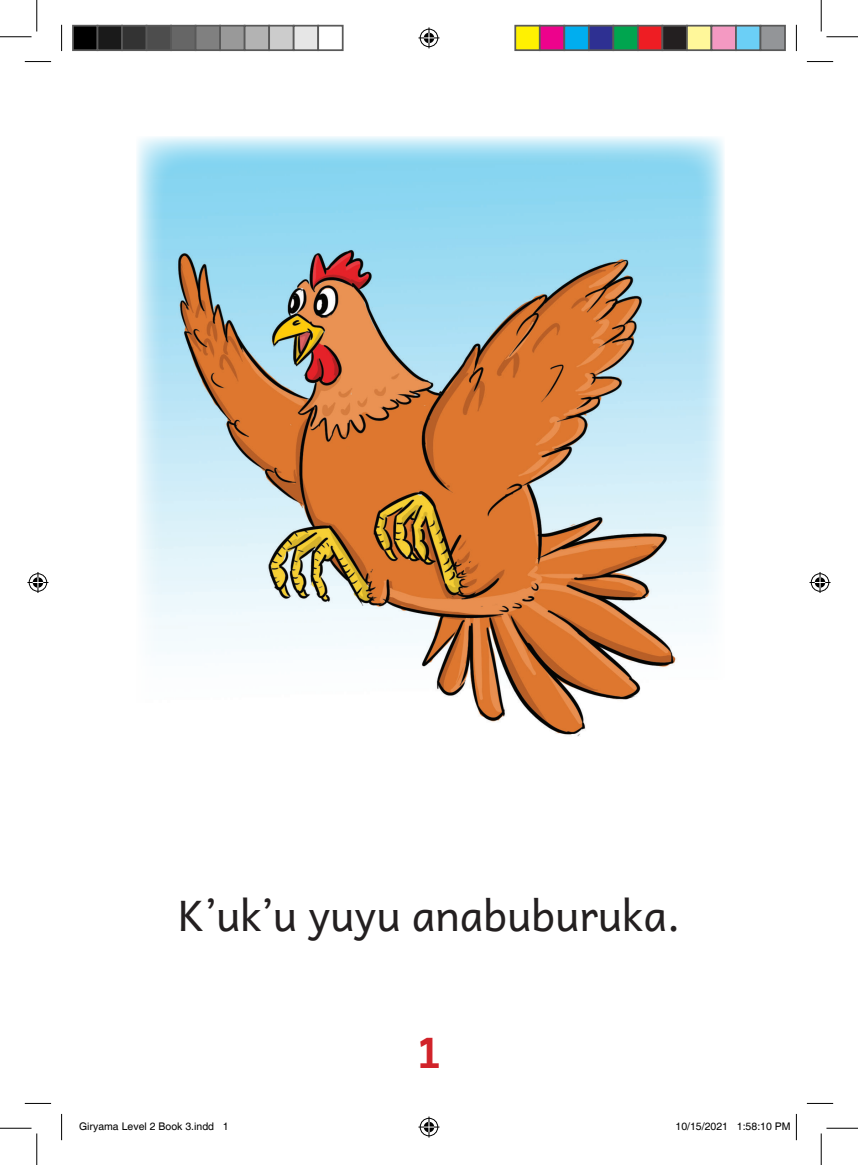
<style>
.page{position:relative;width:858px;height:1165px;background:#fff}
.page>*{position:absolute;margin:0;border:0;box-sizing:border-box;transform-origin:0 0}
.Body_Text{font:42px "Andika New Basic";color:#231f20}
.t1{font:700 42px "Andika New Basic";color:#d1232a}
.t2{font:10.5px "Helvetica";color:#000}
</style>
<div class="page">
<img style="left:136px;top:137px;width:588px;height:600px">
<svg style="left:25px;top:61px;width:26px;height:1px"></svg>
<svg style="left:806px;top:61px;width:26px;height:1px"></svg>
<svg style="left:25px;top:1103px;width:26px;height:1px"></svg>
<svg style="left:806px;top:1103px;width:26px;height:1px"></svg>
<svg style="left:61px;top:25px;width:1px;height:26px"></svg>
<svg style="left:61px;top:1114px;width:1px;height:26px"></svg>
<svg style="left:795px;top:25px;width:1px;height:26px"></svg>
<hr style="left:0;top:36px;width:32px;height:1px;background:#000">
<hr style="left:826px;top:36px;width:31px;height:1px;background:#000">
<hr style="left:0;top:1128px;width:32px;height:1px;background:#000">
<hr style="left:826px;top:1128px;width:31px;height:1px;background:#000">
<hr style="left:36px;top:0;width:1px;height:32px;background:#000">
<hr style="left:36px;top:1133px;width:1px;height:32px;background:#000">
<hr style="left:820px;top:0;width:1px;height:32px;background:#000">
<hr style="left:820px;top:1133px;width:1px;height:32px;background:#000">
<svg style="left:418px;top:27px;width:21px;height:21px"></svg>
<svg style="left:418px;top:1116px;width:21px;height:21px"></svg>
<svg style="left:27px;top:572px;width:21px;height:21px"></svg>
<svg style="left:809px;top:572px;width:21px;height:21px"></svg>
<div style="left:73px;top:26px;width:24px;height:24px;background:#000"></div>
<div style="left:72px;top:25px;width:26px;height:26px;border:2px solid #595959"></div>
<div style="left:97px;top:26px;width:25px;height:24px;background:#1a1a1a"></div>
<div style="left:97px;top:25px;width:26px;height:26px;border:2px solid #595959"></div>
<div style="left:122px;top:26px;width:24px;height:24px;background:#333"></div>
<div style="left:121px;top:25px;width:26px;height:26px;border:2px solid #595959"></div>
<div style="left:146px;top:26px;width:25px;height:24px;background:#4d4d4d"></div>
<div style="left:146px;top:25px;width:26px;height:26px;border:2px solid #595959"></div>
<div style="left:171px;top:26px;width:24px;height:24px;background:#666"></div>
<div style="left:170px;top:25px;width:26px;height:26px;border:2px solid #595959"></div>
<div style="left:195px;top:26px;width:25px;height:24px;background:#808080"></div>
<div style="left:195px;top:25px;width:26px;height:26px;border:2px solid #595959"></div>
<div style="left:220px;top:26px;width:24px;height:24px;background:#999"></div>
<div style="left:219px;top:25px;width:26px;height:26px;border:2px solid #595959"></div>
<div style="left:244px;top:26px;width:25px;height:24px;background:#b3b3b3"></div>
<div style="left:244px;top:25px;width:26px;height:26px;border:2px solid #595959"></div>
<div style="left:269px;top:26px;width:24px;height:24px;background:#ccc"></div>
<div style="left:268px;top:25px;width:26px;height:26px;border:2px solid #595959"></div>
<div style="left:293px;top:26px;width:25px;height:24px;background:#e6e6e6"></div>
<div style="left:293px;top:25px;width:26px;height:26px;border:2px solid #595959"></div>
<div style="left:317px;top:25px;width:26px;height:26px;border:2px solid #595959"></div>
<div style="left:515px;top:26px;width:24px;height:24px;background:#fff101"></div>
<div style="left:514px;top:25px;width:26px;height:26px;border:2px solid #595959"></div>
<div style="left:539px;top:26px;width:25px;height:24px;background:#ed028c"></div>
<div style="left:538px;top:25px;width:27px;height:26px;border:2px solid #595959"></div>
<div style="left:564px;top:26px;width:24px;height:24px;background:#00aeef"></div>
<div style="left:563px;top:25px;width:26px;height:26px;border:2px solid #595959"></div>
<div style="left:588px;top:26px;width:25px;height:24px;background:#2e3092"></div>
<div style="left:587px;top:25px;width:27px;height:26px;border:2px solid #595959"></div>
<div style="left:613px;top:26px;width:24px;height:24px;background:#00a54f"></div>
<div style="left:612px;top:25px;width:26px;height:26px;border:2px solid #595959"></div>
<div style="left:637px;top:26px;width:25px;height:24px;background:#ee1d23"></div>
<div style="left:636px;top:25px;width:27px;height:26px;border:2px solid #595959"></div>
<div style="left:662px;top:26px;width:24px;height:24px;background:#231f20"></div>
<div style="left:661px;top:25px;width:26px;height:26px;border:2px solid #595959"></div>
<div style="left:686px;top:26px;width:25px;height:24px;background:#fff79a"></div>
<div style="left:685px;top:25px;width:27px;height:26px;border:2px solid #595959"></div>
<div style="left:711px;top:26px;width:24px;height:24px;background:#f499c2"></div>
<div style="left:710px;top:25px;width:26px;height:26px;border:2px solid #595959"></div>
<div style="left:735px;top:26px;width:25px;height:24px;background:#6bcff6"></div>
<div style="left:734px;top:25px;width:27px;height:26px;border:2px solid #595959"></div>
<div style="left:760px;top:26px;width:24px;height:24px;background:#939598"></div>
<div style="left:759px;top:25px;width:26px;height:26px;border:2px solid #595959"></div>
<svg style="left:795px;top:1114px;width:1px;height:26px"></svg>
<p class="Body_Text" style="left:178px;top:878px;width:503px">K’uk’u yuyu anabuburuka.</p>
<h1 class="t1" style="left:416px;top:1014px;width:26px">1</h1>
<p class="t2" style="left:79px;top:1120px;width:151px">Giryama Level 2 Book 3.indd 1</p>
<p class="t2" style="left:675px;top:1120px;width:116px">10/15/2021 1:58:10 PM</p>
</div>
